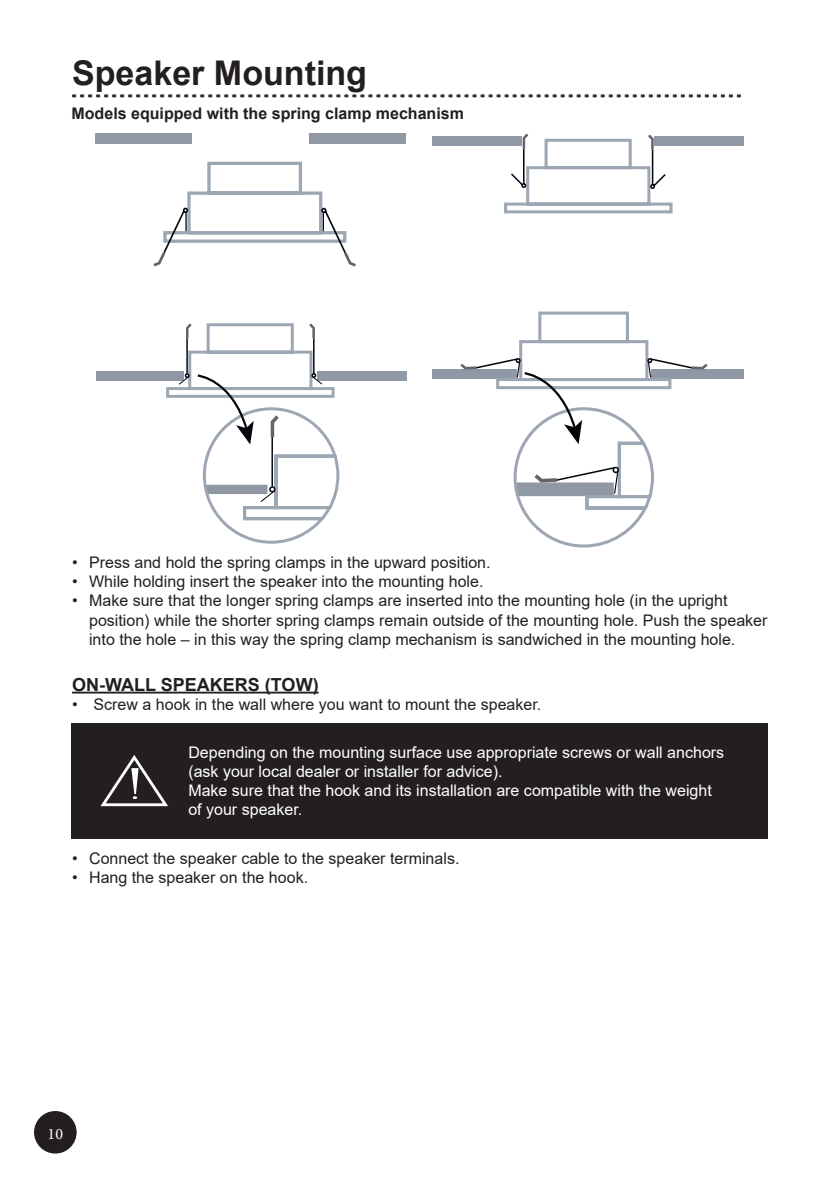
<style>
.page{position:relative;width:840px;height:1191px;background:#fff}
.page>*{position:absolute;margin:0;border:0;box-sizing:border-box;transform-origin:0 0}
.t1{font:700 34px "Arial";color:#241f1f}
.t2{font:700 18px "Arial";color:#241f1f}
.t3{font:16px/19.2px "Arial";color:#241f1f}
.t4{font:16px/19.2px "Arial";color:#fff}
.t5{font:700 16px "Arial";color:#241f1f}
.t6{font:16px "Minion Pro";color:#fff}
</style>
<div class="page">
<div style="left:35px;top:1112px;width:41px;height:40px;background:#241f1f;border-radius:50%"></div>
<div style="left:34px;top:1111px;width:43px;height:42px;border:2px solid #241f1f;border-radius:50%"></div>
<svg style="left:72px;top:94px;width:668px;height:3px"></svg>
<div style="left:95px;top:134px;width:96px;height:10px;background:#9198a5"></div>
<div style="left:309px;top:134px;width:97px;height:10px;background:#9198a5"></div>
<svg style="left:153px;top:161px;width:203px;height:105px"></svg>
<div style="left:432px;top:136px;width:89px;height:9px;background:#9198a5"></div>
<div style="left:654px;top:136px;width:89px;height:9px;background:#9198a5"></div>
<svg style="left:502px;top:134px;width:171px;height:79px"></svg>
<div style="left:96px;top:371px;width:88px;height:9px;background:#9198a5"></div>
<div style="left:317px;top:371px;width:89px;height:9px;background:#9198a5"></div>
<svg style="left:164px;top:323px;width:176px;height:221px"></svg>
<div style="left:432px;top:369px;width:84px;height:10px;background:#9198a5"></div>
<div style="left:651px;top:369px;width:92px;height:10px;background:#9198a5"></div>
<svg style="left:460px;top:311px;width:247px;height:236px"></svg>
<div style="left:71px;top:722px;width:696px;height:116px;background:#241f1f"></div>
<svg style="left:100px;top:755px;width:68px;height:52px"></svg>
<hr style="left:72px;top:691px;width:246px;height:2px;background:#241f1f">
<h1 class="t1" style="left:72px;top:49px;width:296px">Speaker Mounting</h1>
<p class="t5" style="left:71px;top:102px;width:394px">Models equipped with the spring clamp mechanism</p>
<p class="t3" style="left:72px;top:552px;width:420px">• Press and hold the spring clamps in the upward position.</p>
<p class="t3" style="left:72px;top:572px;width:412px">• While holding insert the speaker into the mounting hole.</p>
<p class="t3" style="left:89px;top:591px;width:679px;text-indent:-17px">• Make sure that the longer spring clamps are inserted into the mounting hole (in the upright position) while the shorter spring clamps remain outside of the mounting hole. Push the speaker into the hole – in this way the spring clamp mechanism is sandwiched in the mounting hole.</p>
<p class="t2" style="left:72px;top:671px;width:248px">ON-WALL SPEAKERS (TOW)</p>
<p class="t3" style="left:72px;top:694px;width:470px">• Screw a hook in the wall where you want to mount the speaker.</p>
<p class="t4" style="left:188px;top:742px;width:537px">Depending on the mounting surface use appropriate screws or wall anchors (ask your local dealer or installer for advice).<br>Make sure that the hook and its installation are compatible with the weight of your speaker.</p>
<p class="t3" style="left:72px;top:848px;width:388px">• Connect the speaker cable to the speaker terminals.</p>
<p class="t3" style="left:72px;top:867px;width:237px">• Hang the speaker on the hook.</p>
<p class="t6" style="left:48px;top:1123px;width:17px">10</p>
</div>
